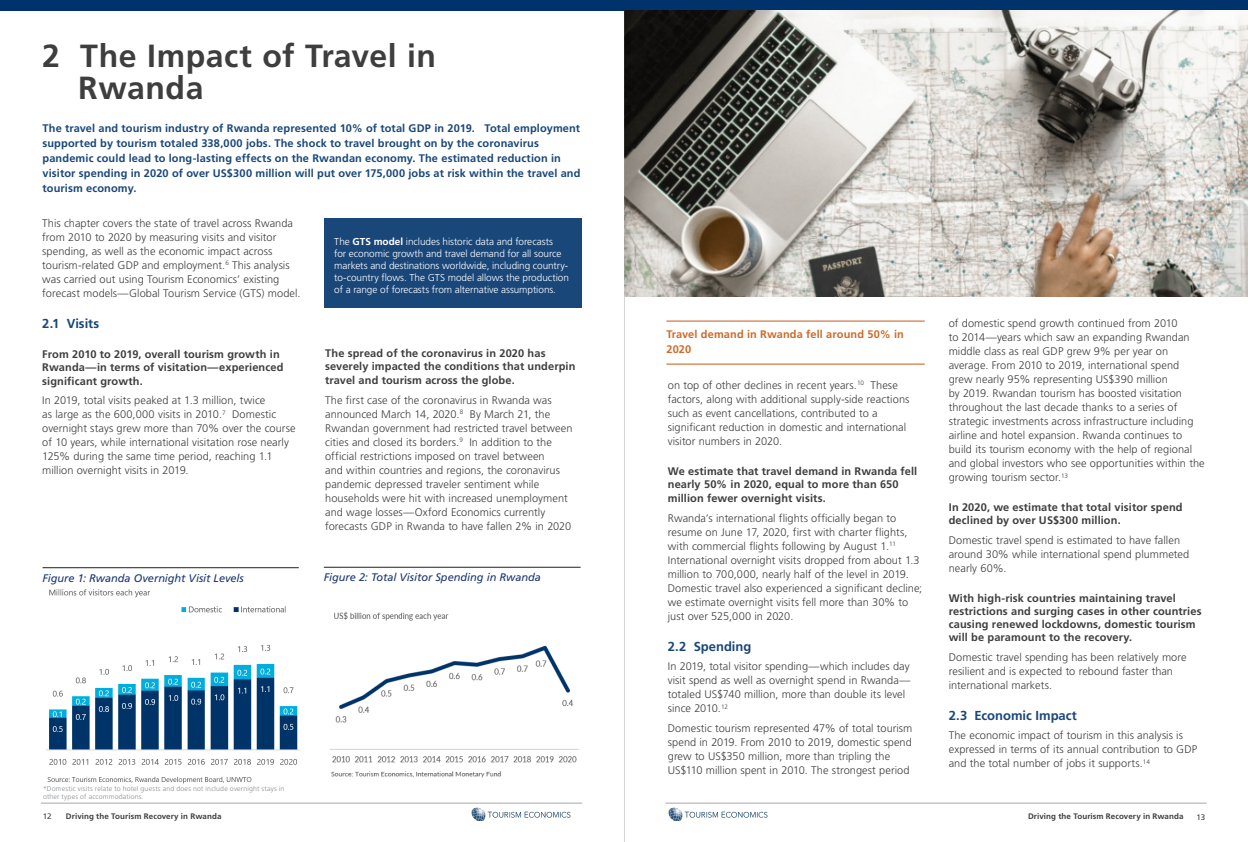
<style>
.page{position:relative;width:1248px;height:842px;background:#fff}
.page>*{position:absolute;margin:0;border:0;box-sizing:border-box;transform-origin:0 0}
.t1{font:700 32px/32px "Frutiger LT Std";letter-spacing:.015em;color:#3e3e3f}
.Body_Text_Extra_Spac{font:700 13px "Frutiger LT Std";color:#1a477a}
.Body_Text_No_Justify{font:700 13px "Frutiger LT Std";letter-spacing:-.005em;color:#1a477a}
.Body_Text{font:300 11px/14px "Frutiger LT Std";letter-spacing:.005em;color:#3e3e3f}
.Body_Text_No_Justify-2{font:700 11px/13px "Frutiger LT Std";letter-spacing:.01em;color:#3e3e3f}
.Section_Intro{font:700 11px/15px "Frutiger LT Std";letter-spacing:.01em;color:#1a477a}
.Figure_Title{font:italic 11px "Frutiger LT Std";letter-spacing:-.005em;color:#1a3670}
.Callout{font:700 11px/15px "Frutiger LT Std";letter-spacing:.01em;color:#cc6a29}
.t2{font:300 10px/12px "Frutiger LT Std";letter-spacing:-.005em;color:#fff}
.t3{font:700 8px "Frutiger LT Std";letter-spacing:.01em;color:#3e3e3f}
.t4{font:8px "Frutiger LT Std";color:#3e3e3f}
.t5{font:300 7px/8px "Frutiger LT Std";letter-spacing:.02em;color:#8b8d90}
.s1{font-weight:700}
</style>
<div class="page">
<img style="left:471px;top:807px;width:100px;height:13px">
<hr style="left:41px;top:803px;width:541px;height:1px;background:#a8a9ad">
<hr style="left:624px;top:0;width:1px;height:842px;background:#6c6d70">
<div style="left:624px;top:0;width:623px;height:11px;background:#00336b"></div>
<hr style="left:665px;top:803px;width:541px;height:1px;background:#a8a9ad">
<div style="left:0;top:0;width:623px;height:11px;background:#00336b"></div>
<img style="left:665px;top:803px;width:105px;height:17px">
<div style="left:324px;top:218px;width:258px;height:90px;background:#1a477a"></div>
<hr style="left:43px;top:567px;width:256px;height:1px;background:#231f20">
<hr style="left:324px;top:567px;width:256px;height:1px;background:#231f20">
<img style="left:46px;top:589px;width:254px;height:195px">
<img style="left:329px;top:611px;width:250px;height:167px">
<hr style="left:666px;top:364px;width:258px;height:1px;background:#c65911">
<hr style="left:666px;top:321px;width:258px;height:1px;background:#c65911">
<img style="left:624px;top:11px;width:623px;height:285px">
<p class="t1" style="left:78px;top:40px;width:359px;text-indent:-36px">2 The Impact of Travel in<br>Rwanda</p>
<p class="Section_Intro" style="left:42px;top:121px;width:539px">The travel and tourism industry of Rwanda represented 10% of total GDP in 2019. Total employment supported by tourism totaled 338,000 jobs. The shock to travel brought on by the coronavirus pandemic could lead to long-lasting effects on the Rwandan economy. The estimated reduction in visitor spending in 2020 of over US$300 million will put over 175,000 jobs at risk within the travel and tourism economy.</p>
<p class="Body_Text" style="left:42px;top:216px;width:260px">This chapter covers the state of travel across Rwanda from 2010 to 2020 by measuring visits and visitor spending, as well as the economic impact across tourism-related GDP and employment.<sup>6</sup> This analysis was carried out using Tourism Economics’ existing forecast models—Global Tourism Service (GTS) model.</p>
<p class="Body_Text_Extra_Spac" style="left:42px;top:315px;width:58px">2.1 Visits</p>
<p class="Body_Text_No_Justify-2" style="left:42px;top:347px;width:243px">From 2010 to 2019, overall tourism growth in<br>Rwanda—in terms of visitation—experienced</p>
<p class="Body_Text_No_Justify-2" style="left:42px;top:374px;width:102px">significant growth.</p>
<p class="Body_Text" style="left:42px;top:394px;width:255px">In 2019, total visits peaked at 1.3 million, twice<br>as large as the 600,000 visits in 2010.<sup>7</sup> Domestic overnight stays grew more than 70% over the course of 10 years, while international visitation rose nearly 125% during the same time period, reaching 1.1 million overnight visits in 2019.</p>
<p class="Figure_Title" style="left:43px;top:571px;width:203px">Figure 1: Rwanda Overnight Visit Levels</p>
<p class="t2" style="left:334px;top:235px;width:236px">The <span class="s1">GTS model</span> includes historic data and forecasts<br>for economic growth and travel demand for all source markets and destinations worldwide, including country&shy;to-country flows. The GTS model allows the production of a range of forecasts from alternative assumptions.</p>
<p class="Body_Text_No_Justify-2" style="left:325px;top:347px;width:252px">The spread of the coronavirus in 2020 has severely impacted the conditions that underpin</p>
<p class="Body_Text_No_Justify-2" style="left:325px;top:374px;width:191px">travel and tourism across the globe.</p>
<p class="Body_Text" style="left:325px;top:393px;width:249px">The first case of the coronavirus in Rwanda was announced March 14, 2020.<sup>8</sup> By March 21, the Rwandan government had restricted travel between cities and closed its borders.<sup>9</sup> In addition to the official restrictions imposed on travel between<br>and within countries and regions, the coronavirus pandemic depressed traveler sentiment while households were hit with increased unemployment and wage losses—Oxford Economics currently forecasts GDP in Rwanda to have fallen 2% in 2020</p>
<p class="Figure_Title" style="left:324px;top:571px;width:219px">Figure 2: Total Visitor Spending in Rwanda</p>
<p class="t5" style="left:43px;top:784px;width:243px">*Domestic visits relate to hotel guests and does not include overnight stays in other types of accommodations.</p>
<p class="Callout" style="left:666px;top:327px;width:239px">Travel demand in Rwanda fell around 50% in<br>2020</p>
<p class="Body_Text" style="left:667px;top:378px;width:243px">on top of other declines in recent years.<sup>10</sup> These factors, along with additional supply-side reactions such as event cancellations, contributed to a significant reduction in domestic and international visitor numbers in 2020.</p>
<p class="Body_Text_No_Justify-2" style="left:667px;top:465px;width:251px">We estimate that travel demand in Rwanda fell nearly 50% in 2020, equal to more than 650</p>
<p class="Body_Text_No_Justify-2" style="left:667px;top:492px;width:159px">million fewer overnight visits.</p>
<p class="Body_Text" style="left:667px;top:511px;width:256px">Rwanda’s international flights officially began to resume on June 17, 2020, first with charter flights, with commercial flights following by August 1.<sup>11<br></sup>International overnight visits dropped from about 1.3 million to 700,000, nearly half of the level in 2019.<br>Domestic travel also experienced a significant decline; we estimate overnight visits fell more than 30% to just over 525,000 in 2020.</p>
<p class="Body_Text_Extra_Spac" style="left:667px;top:638px;width:85px">2.2 Spending</p>
<p class="Body_Text" style="left:667px;top:660px;width:244px">In 2019, total visitor spending—which includes day visit spend as well as overnight spend in Rwanda— totaled US$740 million, more than double its level since 2010.<sup>12</sup></p>
<p class="Body_Text" style="left:667px;top:721px;width:246px">Domestic tourism represented 47% of total tourism spend in 2019. From 2010 to 2019, domestic spend grew to US$350 million, more than tripling the US$110 million spent in 2010. The strongest period</p>
<p class="Body_Text" style="left:948px;top:317px;width:257px">of domestic spend growth continued from 2010<br>to 2014—years which saw an expanding Rwandan middle class as real GDP grew 9% per year on average. From 2010 to 2019, international spend grew nearly 95% representing US$390 million<br>by 2019. Rwandan tourism has boosted visitation throughout the last decade thanks to a series of strategic investments across infrastructure including airline and hotel expansion. Rwanda continues to build its tourism economy with the help of regional and global investors who see opportunities within the growing tourism sector.<sup>13</sup></p>
<p class="Body_Text_No_Justify-2" style="left:948px;top:501px;width:235px">In 2020, we estimate that total visitor spend declined by over US$300 million.</p>
<p class="Body_Text" style="left:948px;top:533px;width:242px">Domestic travel spend is estimated to have fallen around 30% while international spend plummeted nearly 60%.</p>
<p class="Body_Text_No_Justify-2" style="left:948px;top:592px;width:254px">With high-risk countries maintaining travel restrictions and surging cases in other countries causing renewed lockdowns, domestic tourism will be paramount to the recovery.</p>
<p class="Body_Text" style="left:948px;top:650px;width:239px">Domestic travel spending has been relatively more resilient and is expected to rebound faster than international markets.</p>
<p class="Body_Text_No_Justify" style="left:948px;top:707px;width:129px">2.3 Economic Impact</p>
<p class="Body_Text" style="left:948px;top:729px;width:250px">The economic impact of tourism in this analysis is expressed in terms of its annual contribution to GDP and the total number of jobs it supports.<sup>14</sup></p>
<p class="t4" style="left:43px;top:811px;width:10px">12</p>
<p class="t3" style="left:66px;top:812px;width:157px">Driving the Tourism Recovery in Rwanda</p>
<p class="t3" style="left:1027px;top:812px;width:157px">Driving the Tourism Recovery in Rwanda</p>
<p class="t4" style="left:1196px;top:812px;width:10px">13</p>
</div>
